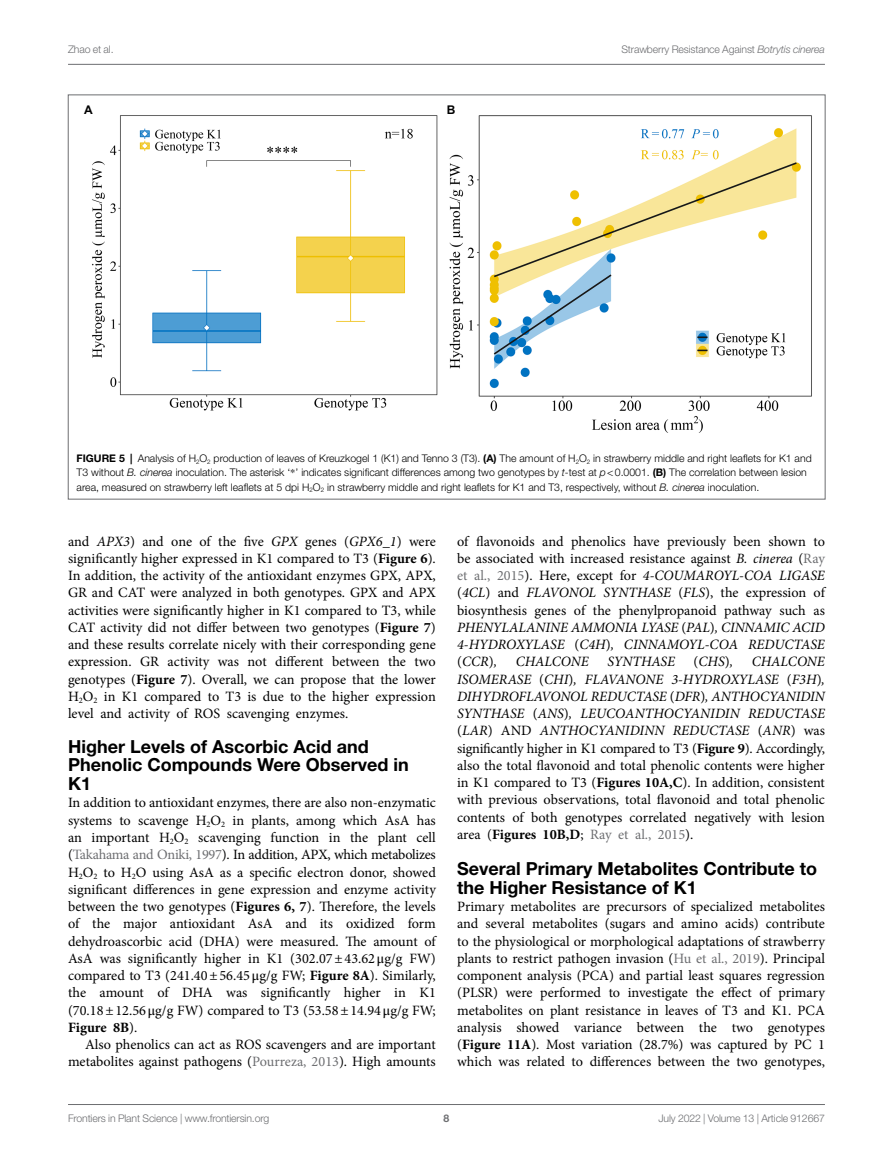
<style>
.page{position:relative;width:893px;height:1170px;background:#fff}
.page>*{position:absolute;margin:0;border:0;box-sizing:border-box;transform-origin:0 0}
.HEAD_2{font:700 18px/18.8px "Helvetica Neue LT Std";color:#000}
.TEXT{font:14.25px/17.2px "Minion Pro";color:#000;text-align:justify}
.TEXT_FLUSH{font:14.25px/17.2px "Minion Pro";color:#000;text-align:justify}
.TEXT-2{font:italic 14.25px "Minion Pro";color:#000}
.t1{font:700 12px "Arial";color:#000}
.FIG_LEG{font:300 10.5px/14.2px "Helvetica Neue LT Std";color:#000}
.t2{font:300 10.5px "Helvetica Neue LT Std";letter-spacing:-.015em;color:#6d6e71}
.t3{font:700 10.5px "Helvetica Neue LT Std";color:#6d6e71}
.s1{font-style:italic}
.s2{font-weight:700}
.s3{font-family:"STIX General";font-weight:400}
.s4{color:#6d6e71}
.s5{font-family:"STIX General"}
.s6{font-style:normal}
</style>
<div class="page">
<hr style="left:68px;top:64px;width:757px;height:1px;background:#6d6e71">
<hr style="left:68px;top:1104px;width:757px;height:1px;background:#6d6e71">
<img style="left:92px;top:115px;width:720px;height:318px">
<p class="t2" style="left:68px;top:42px;width:47px">Zhao et al.</p>
<p class="t2" style="left:621px;top:42px;width:205px">Strawberry Resistance Against <span class="s1">Botrytis cinerea</span></p>
<p class="t1" style="left:84px;top:102px;width:10px">A</p>
<p class="t1" style="left:447px;top:102px;width:10px">B</p>
<p class="FIG_LEG" style="left:77px;top:451px;width:736px"><span class="s2">FIGURE 5 |</span> Analysis of H<sub>2</sub>O<sub>2</sub> production of leaves of Kreuzkogel 1 (K1) and Tenno 3 (T3). <span class="s2">(A)</span> The amount of H<sub>2</sub>O<sub>2</sub> in strawberry middle and right leaflets for K1 and<br>T3 without <span class="s1">B. cinerea</span> inoculation. The asterisk ‘<span class="s3">*</span>’ indicates significant differences among two genotypes by <span class="s1">t</span>-test at <span class="s1">p</span>&lt;0.0001. <span class="s2">(B)</span> The correlation between lesion area, measured on strawberry left leaflets at 5 dpi H<sub>2</sub>O<sub>2</sub> in strawberry middle and right leaflets for K1 and T3, respectively, without <span class="s1">B. cinerea</span> inoculation.</p>
<p class="TEXT" style="left:68px;top:532px;width:369px">and <span class="s1">APX3</span>) and one of the five <span class="s1">GPX</span> genes (<span class="s1">GPX6_1</span>) were significantly higher expressed in K1 compared to T3 (<span class="s2">Figure 6</span>).<br>In addition, the activity of the antioxidant enzymes GPX, APX, GR and CAT were analyzed in both genotypes. GPX and APX activities were significantly higher in K1 compared to T3, while CAT activity did not differ between two genotypes (<span class="s2">Figure 7</span>) and these results correlate nicely with their corresponding gene expression. GR activity was not different between the two genotypes (<span class="s2">Figure 7</span>). Overall, we can propose that the lower H<sub>2</sub>O<sub>2</sub> in K1 compared to T3 is due to the higher expression level and activity of ROS scavenging enzymes.</p>
<p class="HEAD_2" style="left:68px;top:736px;width:342px">Higher Levels of Ascorbic Acid and<br>Phenolic Compounds Were Observed in<br>K1</p>
<p class="TEXT_FLUSH" style="left:68px;top:794px;width:369px">In addition to antioxidant enzymes, there are also non-enzymatic systems to scavenge H<sub>2</sub>O<sub>2</sub> in plants, among which AsA has an important H<sub>2</sub>O<sub>2</sub> scavenging function in the plant cell (<span class="s4">Takahama and Oniki, 1997</span>). In addition, APX, which metabolizes H<sub>2</sub>O<sub>2</sub> to H<sub>2</sub>O using AsA as a specific electron donor, showed significant differences in gene expression and enzyme activity between the two genotypes (<span class="s2">Figures 6, 7</span>). Therefore, the levels of the major antioxidant AsA and its oxidized form dehydroascorbic acid (DHA) were measured. The amount of AsA was significantly higher in K1 (302.07±43.62<span class="s5">μ</span>g/g FW) compared to T3 (241.40±56.45<span class="s5">μ</span>g/g FW; <span class="s2">Figure 8A</span>). Similarly, the amount of DHA was significantly higher in K1 (70.18±12.56<span class="s5">μ</span>g/g FW) compared to T3 (53.58±14.94<span class="s5">μ</span>g/g FW; <span class="s2">Figure 8B</span>).</p>
<p class="TEXT" style="left:68px;top:1035px;width:369px;text-align:right">Also phenolics can act as ROS scavengers and are important metabolites against pathogens (<span class="s4">Pourreza, 2013</span>). High amounts</p>
<p class="TEXT" style="left:457px;top:532px;width:369px">of flavonoids and phenolics have previously been shown to be associated with increased resistance against <span class="s1">B. cinerea</span> (<span class="s4">Ray et al., 2015</span>). Here, except for <span class="s1">4-COUMAROYL-COA LIGASE </span>(<span class="s1">4CL</span>) and <span class="s1">FLAVONOL SYNTHASE</span> (<span class="s1">FLS</span>), the expression of biosynthesis genes of the phenylpropanoid pathway such as <span class="s1">PHENYLALANINE AMMONIA LYASE</span> (<span class="s1">PAL</span>)<span class="s1">, CINNAMIC ACID 4-HYDROXYLASE</span> (<span class="s1">C4H</span>)<span class="s1">, CINNAMOYL-COA REDUCTASE </span>(<span class="s1">CCR</span>)<span class="s1">,</span></p>
<p class="TEXT-2" style="left:516px;top:652px;width:75px">CHALCONE</p>
<p class="TEXT-2" style="left:608px;top:652px;width:69px">SYNTHASE</p>
<p class="TEXT-2" style="left:694px;top:652px;width:41px"><span class="s6">(</span>CHS<span class="s6">)</span>,</p>
<p class="TEXT" style="left:457px;top:653px;width:369px;text-indent:295px"><span class="s1">CHALCONE ISOMERASE</span> (<span class="s1">CHI</span>)<span class="s1">, FLAVANONE 3-HYDROXYLASE</span> (<span class="s1">F3H</span>)<span class="s1">, DIHYDROFLAVONOL REDUCTASE</span> (<span class="s1">DFR</span>)<span class="s1">, ANTHOCYANIDIN SYNTHASE</span> (<span class="s1">ANS</span>)<span class="s1">, LEUCOANTHOCYANIDIN REDUCTASE </span>(<span class="s1">LAR</span>) AND <span class="s1">ANTHOCYANIDINN REDUCTASE</span> (<span class="s1">ANR</span>) was significantly higher in K1 compared to T3 (<span class="s2">Figure 9</span>). Accordingly, also the total flavonoid and total phenolic contents were higher in K1 compared to T3 (<span class="s2">Figures 10A,C</span>). In addition, consistent with previous observations, total flavonoid and total phenolic contents of both genotypes correlated negatively with lesion area (<span class="s2">Figures 10B,D</span>; <span class="s4">Ray et al., 2015</span>).</p>
<p class="HEAD_2" style="left:457px;top:858px;width:361px">Several Primary Metabolites Contribute to the Higher Resistance of K1</p>
<p class="TEXT_FLUSH" style="left:457px;top:897px;width:369px">Primary metabolites are precursors of specialized metabolites and several metabolites (sugars and amino acids) contribute to the physiological or morphological adaptations of strawberry plants to restrict pathogen invasion (<span class="s4">Hu et al., 2019</span>). Principal component analysis (PCA) and partial least squares regression (PLSR) were performed to investigate the effect of primary metabolites on plant resistance in leaves of T3 and K1. PCA analysis showed variance between the two genotypes (<span class="s2">Figure 11A</span>). Most variation (28.7%) was captured by PC 1 which was related to differences between the two genotypes,</p>
<p class="t2" style="left:68px;top:1111px;width:203px">Frontiers in Plant Science | www.frontiersin.org</p>
<p class="t3" style="left:444px;top:1111px;width:7px">8</p>
<p class="t2" style="left:658px;top:1111px;width:168px">July 2022 | Volume 13 | Article 912667</p>
</div>
